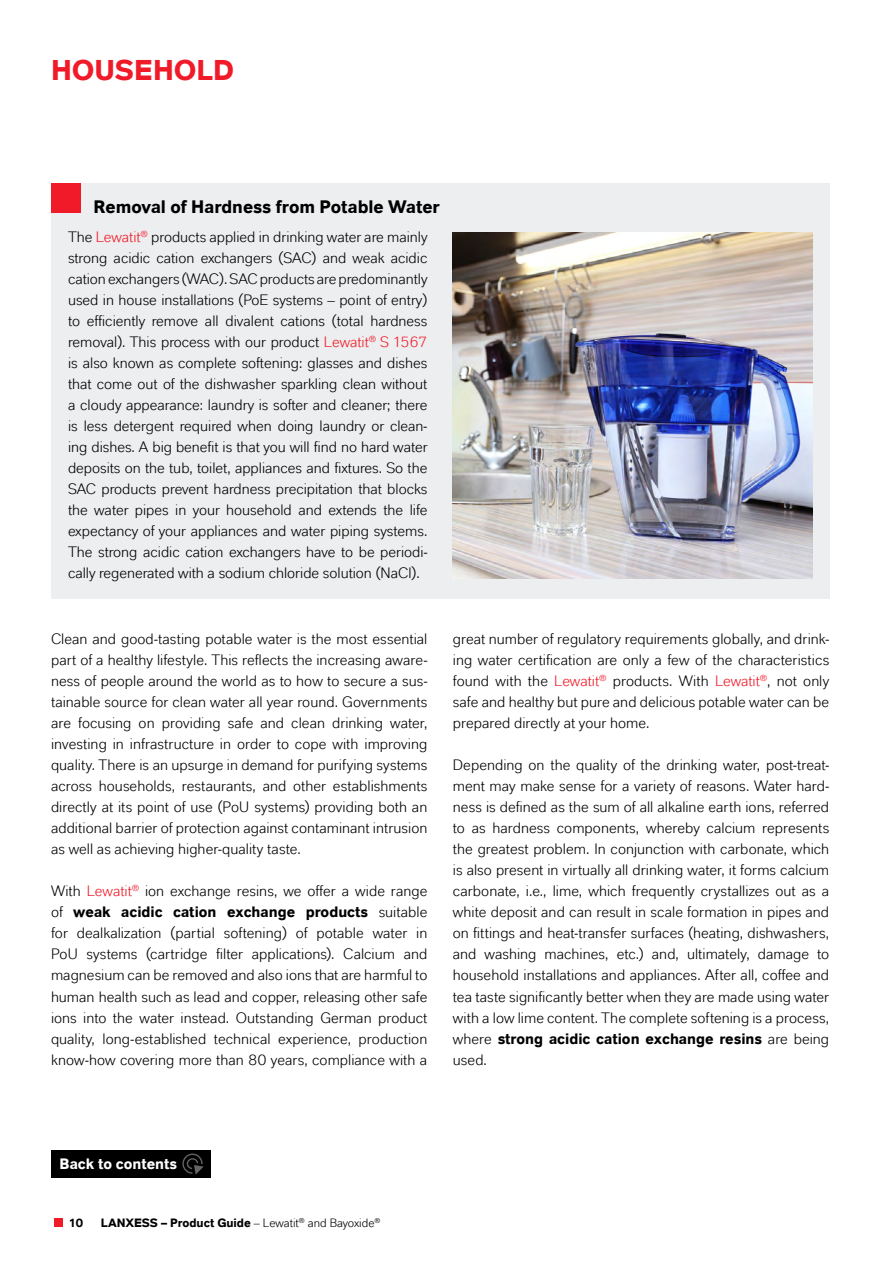
<style>
.page{position:relative;width:893px;height:1263px;background:#fff}
.page>*{position:absolute;margin:0;border:0;box-sizing:border-box;transform-origin:0 0}
.t1{font:700 28.5px "Lanxess Global";color:#f11a29}
.t2{font:700 18px "Lanxess Global";letter-spacing:-.005em;color:#000}
.t3{font:15px/21px "Lanxess Global";color:#000;text-align:justify}
.t4{font:700 15px "Lanxess Global";color:#fff}
.t5{font:700 12px "Lanxess Global";color:#000}
.s1{color:#f11a29}
.s2{font-weight:700}
.s3{font-weight:400}
</style>
<div class="page">
<div style="left:54px;top:1218px;width:9px;height:9px;background:#f11a29"></div>
<div style="left:51px;top:183px;width:778px;height:415px;background:#edeeef"></div>
<div style="left:51px;top:183px;width:30px;height:30px;background:#f11a29"></div>
<img style="left:453px;top:233px;width:359px;height:345px">
<div style="left:51px;top:1150px;width:159px;height:28px;background:#000"></div>
<div style="left:182px;top:1153px;width:21px;height:21px;border:1px solid #fff;border-radius:50%"></div>
<svg style="left:186px;top:1157px;width:18px;height:17px"></svg>
<h1 class="t1" style="left:51px;top:53px;width:185px">HOUSEHOLD</h1>
<p class="t2" style="left:94px;top:196px;width:348px">Removal of Hardness from Potable Water</p>
<p class="t3" style="left:68px;top:226px;width:361px">The <span class="s1">Lewatit</span><sup>®</sup> products applied in drinking water are mainly strong acidic cation exchangers (SAC) and weak acidic cation exchangers (WAC). SAC products are predominantly used in house installations (PoE systems – point of entry) to efficiently remove all divalent cations (total hardness removal). This process with our product <span class="s1">Lewatit</span><sup>®</sup> <span class="s1">S 1567 </span>is also known as complete softening: glasses and dishes that come out of the dishwasher sparkling clean without a cloudy appearance: laundry is softer and cleaner; there is less detergent required when doing laundry or clean&shy;ing dishes. A big benefit is that you will find no hard water deposits on the tub, toilet, appliances and fixtures. So the SAC products prevent hardness precipitation that blocks the water pipes in your household and extends the life expectancy of your appliances and water piping systems.<br>The strong acidic cation exchangers have to be periodi&shy;cally regenerated with a sodium chloride solution (NaCl).</p>
<p class="t3" style="left:51px;top:629px;width:378px">Clean and good-tasting potable water is the most essential part of a healthy lifestyle. This reflects the increasing aware&shy;ness of people around the world as to how to secure a sus&shy;tainable source for clean water all year round. Governments are focusing on providing safe and clean drinking water, investing in infrastructure in order to cope with improving quality. There is an upsurge in demand for purifying systems across households, restaurants, and other establishments directly at its point of use (PoU systems) providing both an additional barrier of protection against contaminant intrusion as well as achieving higher-quality taste.</p>
<p class="t3" style="left:51px;top:881px;width:378px">With <span class="s1">Lewatit</span><sup>®</sup> ion exchange resins, we offer a wide range of <span class="s2">weak acidic cation exchange products</span> suitable for dealkalization (partial softening) of potable water in PoU systems (cartridge filter applications). Calcium and magnesium can be removed and also ions that are harmful to human health such as lead and copper, releasing other safe ions into the water instead. Outstanding German product quality, long-established technical experience, production know-how covering more than 80 years, compliance with a</p>
<p class="t3" style="left:453px;top:629px;width:378px">great number of regulatory requirements globally, and drink&shy;ing water certification are only a few of the characteristics found with the <span class="s1">Lewatit</span><sup>®</sup> products. With <span class="s1">Lewatit</span><sup>®</sup>, not only safe and healthy but pure and delicious potable water can be prepared directly at your home.</p>
<p class="t3" style="left:453px;top:755px;width:378px">Depending on the quality of the drinking water, post-treat&shy;ment may make sense for a variety of reasons. Water hard&shy;ness is defined as the sum of all alkaline earth ions, referred to as hardness components, whereby calcium represents the greatest problem. In conjunction with carbonate, which is also present in virtually all drinking water, it forms calcium carbonate, i.e., lime, which frequently crystallizes out as a white deposit and can result in scale formation in pipes and on fittings and heat-transfer surfaces (heating, dishwashers, and washing machines, etc.) and, ultimately, damage to household installations and appliances. After all, coffee and tea taste significantly better when they are made using water with a low lime content. The complete softening is a process, where <span class="s2">strong acidic cation exchange resins</span> are being used.</p>
<p class="t4" style="left:60px;top:1155px;width:119px">Back to contents</p>
<p class="t5" style="left:69px;top:1215px;width:16px">10</p>
<p class="t5" style="left:101px;top:1215px;width:281px">LANXESS – Product Guide <span class="s3">– Lewatit</span><sup>®</sup> <span class="s3">and Bayoxide</span><sup>®</sup></p>
</div>
